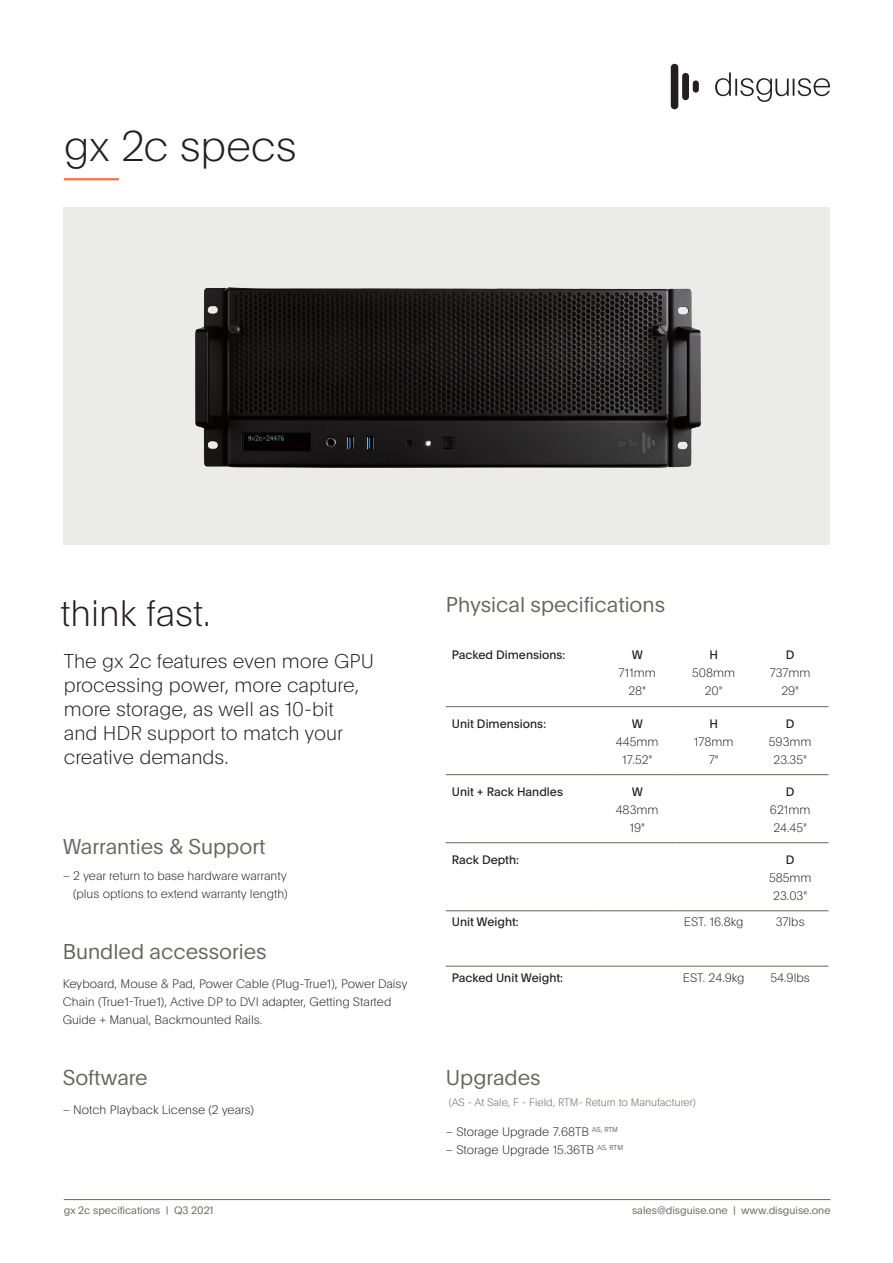
<style>
.page{position:relative;width:893px;height:1263px;background:#fff}
.page>*{position:absolute;margin:0;border:0;box-sizing:border-box;transform-origin:0 0}
.PLAIN_LIGHT_21_25{font:200 42px "Plain";letter-spacing:-.005em;color:#231f20}
.t1{font:200 36px "Plain";color:#231f20}
.t2{font:300 21px "Plain";color:#65665c}
.t3{font:200 19.5px/24px "Plain";color:#231f20}
.t4{font:200 12px/18px "Plain";color:#231f20;text-align:right}
.t5{font:12px "Plain";color:#231f20}
.PLAIN_LIGHT_21_25-2{font:300 10.5px "Plain";color:#65665c}
.t6{font:200 10.5px "Plain";color:#65665c}
.t7{font:200 7.05px "Plain";letter-spacing:-.005em;color:#231f20}
</style>
<div class="page">
<hr style="left:446px;top:706px;width:153px;height:1px;background:#65665c">
<hr style="left:599px;top:706px;width:76px;height:1px;background:#65665c">
<hr style="left:675px;top:706px;width:77px;height:1px;background:#65665c">
<hr style="left:752px;top:706px;width:76px;height:1px;background:#65665c">
<hr style="left:446px;top:774px;width:153px;height:1px;background:#65665c">
<hr style="left:599px;top:774px;width:76px;height:1px;background:#65665c">
<hr style="left:675px;top:774px;width:77px;height:1px;background:#65665c">
<hr style="left:752px;top:774px;width:76px;height:1px;background:#65665c">
<hr style="left:446px;top:842px;width:153px;height:1px;background:#65665c">
<hr style="left:599px;top:842px;width:76px;height:1px;background:#65665c">
<hr style="left:675px;top:842px;width:77px;height:1px;background:#65665c">
<hr style="left:752px;top:842px;width:76px;height:1px;background:#65665c">
<hr style="left:446px;top:910px;width:153px;height:1px;background:#65665c">
<hr style="left:599px;top:910px;width:76px;height:1px;background:#65665c">
<hr style="left:675px;top:910px;width:77px;height:1px;background:#65665c">
<hr style="left:752px;top:910px;width:76px;height:1px;background:#65665c">
<hr style="left:446px;top:966px;width:153px;height:1px;background:#65665c">
<hr style="left:599px;top:966px;width:76px;height:1px;background:#65665c">
<hr style="left:675px;top:966px;width:77px;height:1px;background:#65665c">
<hr style="left:752px;top:966px;width:76px;height:1px;background:#65665c">
<hr style="left:64px;top:1199px;width:766px;height:1px;background:#65665c">
<div style="left:671px;top:64px;width:7px;height:45px;background:#231f20;border-radius:4px"></div>
<div style="left:682px;top:73px;width:7px;height:27px;background:#231f20;border-radius:3px"></div>
<div style="left:693px;top:80px;width:6px;height:13px;background:#231f20;border-radius:3px"></div>
<svg style="left:715px;top:72px;width:115px;height:30px"></svg>
<hr style="left:64px;top:178px;width:55px;height:2px;background:#ff7145">
<div style="left:64px;top:207px;width:766px;height:337px;background:#ebebea"></div>
<img style="left:195px;top:287px;width:506px;height:181px">
<p class="PLAIN_LIGHT_21_25" style="left:64px;top:116px;width:235px">gx c2 specs</p>
<p class="t1" style="left:61px;top:588px;width:151px">think fast.</p>
<p class="t2" style="left:446px;top:590px;width:221px">Physical specifications</p>
<p class="t3" style="left:64px;top:648px;width:312px">The gx c2 features even more GPU processing power, more capture, more storage, as well as 10-bit<br>and HDR support to match your creative demands.</p>
<p class="t5" style="left:452px;top:646px;width:115px">Packed Dimensions:</p>
<p class="t5" style="left:452px;top:714px;width:96px">Unit Dimensions:</p>
<p class="t5" style="left:632px;top:646px;width:13px">W</p>
<p class="t4" style="left:619px;top:664px;width:39px">711mm</p>
<p class="t4" style="left:628px;top:682px;width:19px">28"</p>
<p class="t5" style="left:632px;top:714px;width:13px">W</p>
<p class="t4" style="left:616px;top:732px;width:44px">445mm</p>
<p class="t4" style="left:622px;top:750px;width:32px">17.52"</p>
<p class="t5" style="left:709px;top:646px;width:10px">H</p>
<p class="t4" style="left:692px;top:664px;width:45px">508mm</p>
<p class="t4" style="left:705px;top:682px;width:20px">20"</p>
<p class="t5" style="left:709px;top:714px;width:10px">H</p>
<p class="t4" style="left:694px;top:732px;width:41px">178mm</p>
<p class="t4" style="left:709px;top:750px;width:11px">"7</p>
<p class="t5" style="left:786px;top:646px;width:10px">D</p>
<p class="t4" style="left:770px;top:664px;width:42px">737mm</p>
<p class="t4" style="left:781px;top:682px;width:19px">29"</p>
<p class="t5" style="left:786px;top:714px;width:10px">D</p>
<p class="t4" style="left:769px;top:732px;width:44px">593mm</p>
<p class="t4" style="left:774px;top:750px;width:35px">23.35"</p>
<p class="t2" style="left:63px;top:831px;width:204px">Warranties &amp; Support</p>
<p class="t5" style="left:452px;top:783px;width:113px">Unit + Rack Handles</p>
<p class="t5" style="left:452px;top:851px;width:69px">Rack Depth:</p>
<p class="t5" style="left:632px;top:783px;width:13px">W</p>
<p class="t4" style="left:616px;top:800px;width:44px">483mm</p>
<p class="t4" style="left:629px;top:818px;width:17px">19"</p>
<p class="t5" style="left:786px;top:783px;width:10px">D</p>
<p class="t4" style="left:770px;top:800px;width:42px">621mm</p>
<p class="t4" style="left:773px;top:818px;width:35px">24.45"</p>
<p class="t5" style="left:786px;top:851px;width:10px">D</p>
<p class="t4" style="left:63px;top:866px;width:226px">– 2 year return to base hardware warranty (plus options to extend warranty length(</p>
<p class="t5" style="left:452px;top:913px;width:68px">Unit Weight:</p>
<p class="t4" style="left:684px;top:912px;width:61px">EST. 16.8kg</p>
<p class="t4" style="left:769px;top:868px;width:44px">585mm</p>
<p class="t4" style="left:773px;top:886px;width:36px">23.03"</p>
<p class="t4" style="left:776px;top:912px;width:30px">37lbs</p>
<p class="t2" style="left:63px;top:936px;width:205px">Bundled accessories</p>
<p class="t4" style="left:63px;top:974px;width:346px;text-align:left">Keyboard, Mouse &amp; Pad, Power Cable (Plug-True ,)1 Power Daisy<br>Chain (True1-True ,)1 Active DP to DVI adapter, Getting Started<br>Guide + Manual, Backmounted Rails.</p>
<p class="t5" style="left:452px;top:969px;width:113px">Packed Unit Weight:</p>
<p class="t4" style="left:683px;top:968px;width:63px">EST. 24.9kg</p>
<p class="t4" style="left:771px;top:968px;width:41px">54.9lbs</p>
<p class="t2" style="left:63px;top:1062px;width:87px">Software</p>
<p class="t4" style="left:63px;top:1100px;width:193px">– Notch Playback License 2( years(</p>
<p class="t2" style="left:446px;top:1062px;width:96px">Upgrades</p>
<p class="t6" style="left:449px;top:1094px;width:249px">(AS - At Sale -F, Field, RTM- Return to Manufacturer(</p>
<p class="t7" style="left:592px;top:1124px;width:27px">AS, RTM</p>
<p class="t4" style="left:446px;top:1122px;width:145px">– Storage Upgrade 7.68TB</p>
<p class="t7" style="left:597px;top:1142px;width:27px">AS, RTM</p>
<p class="t4" style="left:446px;top:1140px;width:150px">– Storage Upgrade 15.36TB</p>
<p class="PLAIN_LIGHT_21_25-2" style="left:166px;top:1203px;width:4px">|</p>
<p class="PLAIN_LIGHT_21_25-2" style="left:64px;top:1203px;width:98px">gx c2 specifications</p>
<p class="PLAIN_LIGHT_21_25-2" style="left:174px;top:1203px;width:41px">Q3 2021</p>
<p class="PLAIN_LIGHT_21_25-2" style="left:632px;top:1203px;width:97px">sales@disguise.one</p>
<p class="PLAIN_LIGHT_21_25-2" style="left:733px;top:1203px;width:4px">|</p>
<p class="PLAIN_LIGHT_21_25-2" style="left:741px;top:1203px;width:91px">www.disguise.one</p>
</div>
